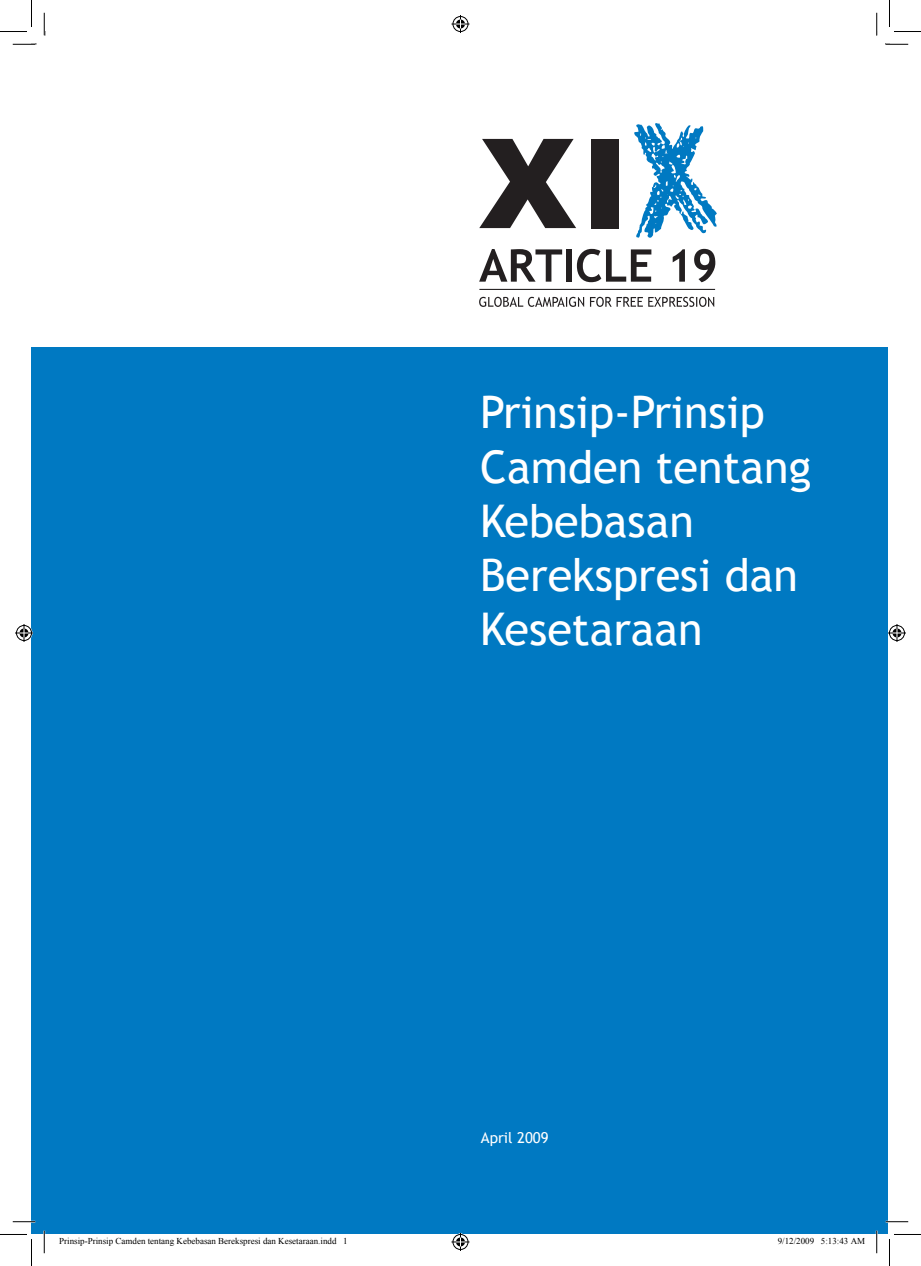
<style>
.page{position:relative;width:921px;height:1266px;background:#fff}
.page>*{position:absolute;margin:0;border:0;box-sizing:border-box;transform-origin:0 0}
.t1{font:45px/54px "Trebuchet MS";color:#fff}
.t2{font:42.45px/54px "Trebuchet MS";color:#fff}
.t3{font:15.3px "Trebuchet MS";color:#fff}
.t4{font:15px "Trebuchet MS";color:#fff}
.t5{font:9px "Times New Roman";color:#000}
</style>
<div class="page">
<div style="left:32px;top:347px;width:856px;height:886px;background:#0079c2"></div>
<svg style="left:479px;top:139px;width:97px;height:89px"></svg>
<div style="left:591px;top:139px;width:27px;height:89px;background:#231f20"></div>
<svg style="left:479px;top:249px;width:83px;height:32px"></svg>
<div style="left:566px;top:249px;width:6px;height:32px;background:#231f20"></div>
<svg style="left:577px;top:249px;width:74px;height:33px"></svg>
<svg style="left:673px;top:249px;width:12px;height:32px"></svg>
<svg style="left:694px;top:249px;width:21px;height:33px"></svg>
<svg style="left:479px;top:297px;width:105px;height:10px"></svg>
<svg style="left:590px;top:297px;width:124px;height:10px"></svg>
<svg style="left:634px;top:123px;width:83px;height:115px"></svg>
<hr style="left:479px;top:289px;width:236px;height:1px;background:#231f20">
<hr style="left:43px;top:1230px;width:2px;height:22px;background:#fff">
<hr style="left:876px;top:1230px;width:2px;height:22px;background:#fff">
<svg style="left:13px;top:43px;width:24px;height:2px"></svg>
<svg style="left:885px;top:43px;width:23px;height:2px"></svg>
<svg style="left:13px;top:1219px;width:23px;height:3px"></svg>
<svg style="left:885px;top:1220px;width:23px;height:2px"></svg>
<svg style="left:44px;top:13px;width:2px;height:23px"></svg>
<svg style="left:44px;top:1230px;width:2px;height:22px"></svg>
<svg style="left:876px;top:13px;width:1px;height:23px"></svg>
<svg style="left:876px;top:1230px;width:1px;height:22px"></svg>
<svg style="left:0;top:0;width:32px;height:32px"></svg>
<svg style="left:0;top:1233px;width:32px;height:32px"></svg>
<svg style="left:889px;top:0;width:32px;height:32px"></svg>
<svg style="left:889px;top:1234px;width:32px;height:31px"></svg>
<svg style="left:451px;top:15px;width:18px;height:18px"></svg>
<svg style="left:451px;top:1233px;width:18px;height:17px"></svg>
<svg style="left:15px;top:624px;width:18px;height:18px"></svg>
<svg style="left:888px;top:624px;width:18px;height:18px"></svg>
<p class="t2" style="left:480px;top:388px;width:239px">The Camden<br>Principles on<br>Freedom of<br>Expression and Equality</p>
<p class="t1" style="left:480px;top:386px;width:333px">Prinsip-Prinsip<br>Camden tentang<br>Kebebasan<br>Berekspresi dan<br>Kesetaraan</p>
<p class="t3" style="left:480px;top:1130px;width:71px">April 2009</p>
<p class="t4" style="left:481px;top:1128px;width:69px">April 2009</p>
<p class="t5" style="left:59px;top:1234px;width:290px">Prinsip-Prinsip Camden tentang Kebebasan Berekspresi dan Kesetaraan.indd 1</p>
<p class="t5" style="left:778px;top:1234px;width:89px">9/12/2009 5:13:43 AM</p>
</div>
